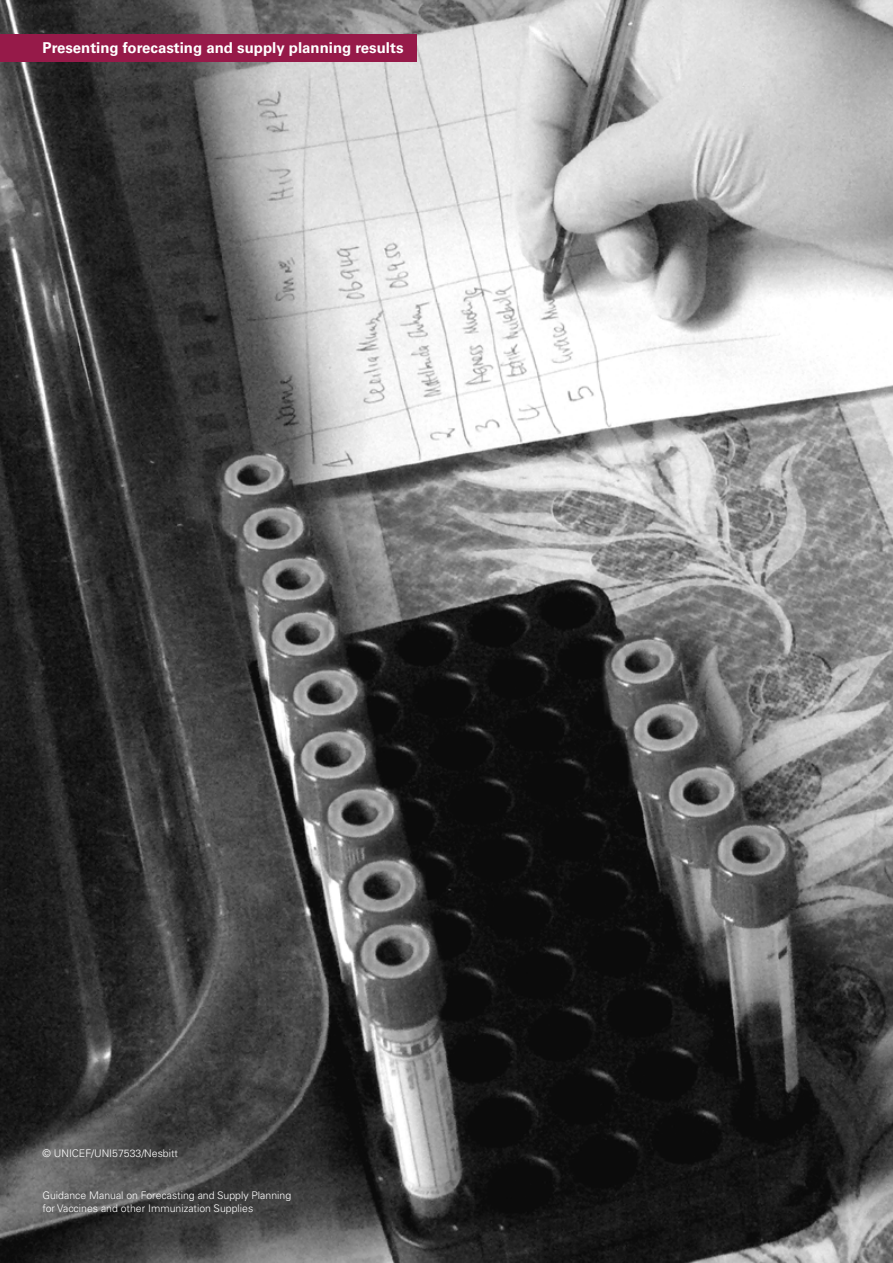
<style>
.page{position:relative;width:893px;height:1263px;background:#fff}
.page>*{position:absolute;margin:0;border:0;box-sizing:border-box;transform-origin:0 0}
.t1{font:700 15px "Univers LT Pro 65";color:#fff}
.t2{font:300 10.5px/12.6px "Univers LT Pro 45";color:#fff}
.t3{font:10.5px "Univers LT 45 Lt";color:#fff}
</style>
<div class="page">
<img style="left:0;top:0;width:893px;height:1263px">
<div style="left:0;top:34px;width:416px;height:28px;background:#961a49"></div>
<h1 class="t1" style="left:43px;top:39px;width:362px">Presenting forecasting and supply planning results</h1>
<p class="t3" style="left:43px;top:1147px;width:137px">© UNICEF/UNI57533/Nesbitt</p>
<p class="t2" style="left:43px;top:1189px;width:250px">Guidance Manual on Forecasting and Supply Planning for Vaccines and other Immunization Supplies</p>
</div>
